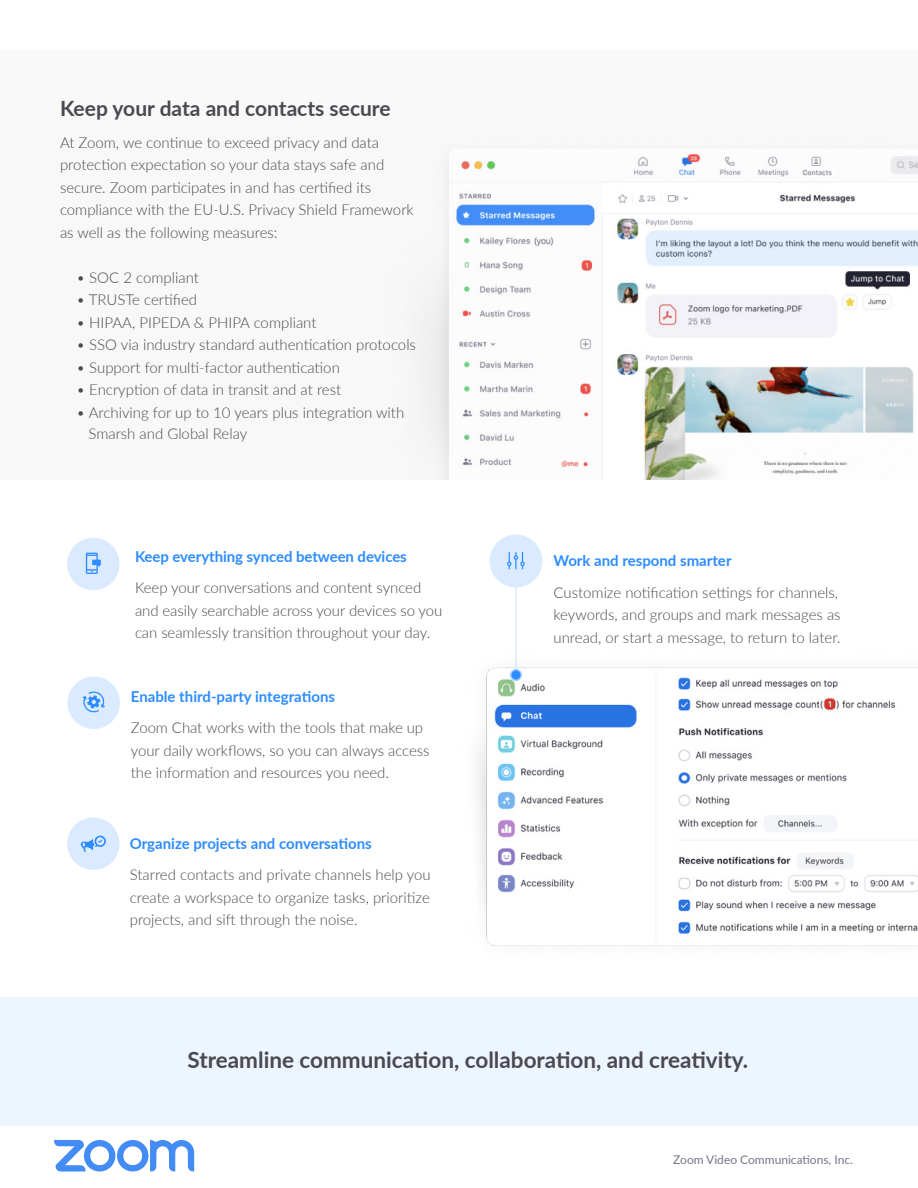
<style>
.page{position:relative;width:918px;height:1188px;background:#fff}
.page>*{position:absolute;margin:0;border:0;box-sizing:border-box;transform-origin:0 0}
.t1{font:700 22.5px "Lato";color:#4a494f}
.t2{font:700 21px "Lato";color:#4a494f}
.t3{font:300 15px/22.5px "Lato";color:#4a494f}
.t4{font:700 15px "Lato";color:#2d8cff}
.t5{font:12px "Lato";color:#747487}
</style>
<div class="page">
<div style="left:0;top:998px;width:918px;height:152px;background:#edf5ff"></div>
<div style="left:0;top:50px;width:918px;height:90px;background:#f9f9f9"></div>
<img style="left:409px;top:147px;width:509px;height:333px">
<div style="left:67px;top:538px;width:53px;height:52px;background:#dbebff;border-radius:50%"></div>
<div style="left:67px;top:818px;width:53px;height:52px;background:#dbebff;border-radius:50%"></div>
<div style="left:68px;top:676px;width:52px;height:53px;background:#dbebff;border-radius:50%"></div>
<img style="left:478px;top:667px;width:440px;height:279px">
<hr style="left:515px;top:586px;width:2px;height:88px;background:#dbebff">
<svg style="left:510px;top:669px;width:12px;height:12px"></svg>
<svg style="left:82px;top:691px;width:23px;height:22px"></svg>
<svg style="left:81px;top:835px;width:25px;height:17px"></svg>
<svg style="left:86px;top:553px;width:15px;height:21px"></svg>
<div style="left:490px;top:535px;width:52px;height:52px;background:#dbebff;border-radius:50%"></div>
<svg style="left:507px;top:552px;width:18px;height:18px"></svg>
<div style="left:0;top:1126px;width:918px;height:62px;background:#fff"></div>
<svg style="left:54px;top:1140px;width:140px;height:32px"></svg>
<h2 class="t2" style="left:60px;top:93px;width:332px">Keep your data and contacts secure</h2>
<p class="t3" style="left:60px;top:130px;width:355px">At Zoom, we continue to exceed privacy and data protection expectation so your data stays safe and secure. Zoom participates in and has certified its compliance with the EU-U.S. Privacy Shield Framework as well as the following measures:</p>
<p class="t3" style="left:76px;top:265px;width:124px">• SOC 2 compliant</p>
<p class="t3" style="left:76px;top:288px;width:122px">• TRUSTe certified</p>
<p class="t3" style="left:76px;top:310px;width:242px">• HIPAA, PIPEDA &amp; PHIPA compliant</p>
<p class="t3" style="left:76px;top:333px;width:341px">• SSO via industry standard authentication protocols</p>
<p class="t3" style="left:76px;top:355px;width:265px">• Support for multi-factor authentication</p>
<p class="t3" style="left:76px;top:378px;width:266px">• Encryption of data in transit and at rest</p>
<p class="t3" style="left:76px;top:400px;width:329px">• Archiving for up to 10 years plus integration with</p>
<p class="t3" style="left:88px;top:421px;width:160px">Smarsh and Global Relay</p>
<p class="t4" style="left:135px;top:545px;width:273px">Keep everything synced between devices</p>
<p class="t3" style="left:135px;top:576px;width:309px">Keep your conversations and content synced and easily searchable across your devices so you can seamlessly transition throughout your day.</p>
<p class="t4" style="left:131px;top:685px;width:206px">Enable third-party integrations</p>
<p class="t3" style="left:131px;top:716px;width:300px">Zoom Chat works with the tools that make up your daily workflows, so you can always access the information and resources you need.</p>
<p class="t4" style="left:130px;top:832px;width:243px">Organize projects and conversations</p>
<p class="t3" style="left:130px;top:863px;width:303px;text-align:justify">Starred contacts and private channels help you create a workspace to organize tasks, prioritize projects, and sift through the noise.</p>
<p class="t4" style="left:554px;top:550px;width:180px">Work and respond smarter</p>
<p class="t3" style="left:554px;top:580px;width:289px">Customize notification settings for channels, keywords, and groups and mark messages as unread, or start a message, to return to later.</p>
<h1 class="t1" style="left:188px;top:1043px;width:562px">Streamline communication, collaboration, and creativity.</h1>
<p class="t5" style="left:673px;top:1151px;width:181px">Zoom Video Communications, Inc.</p>
</div>
